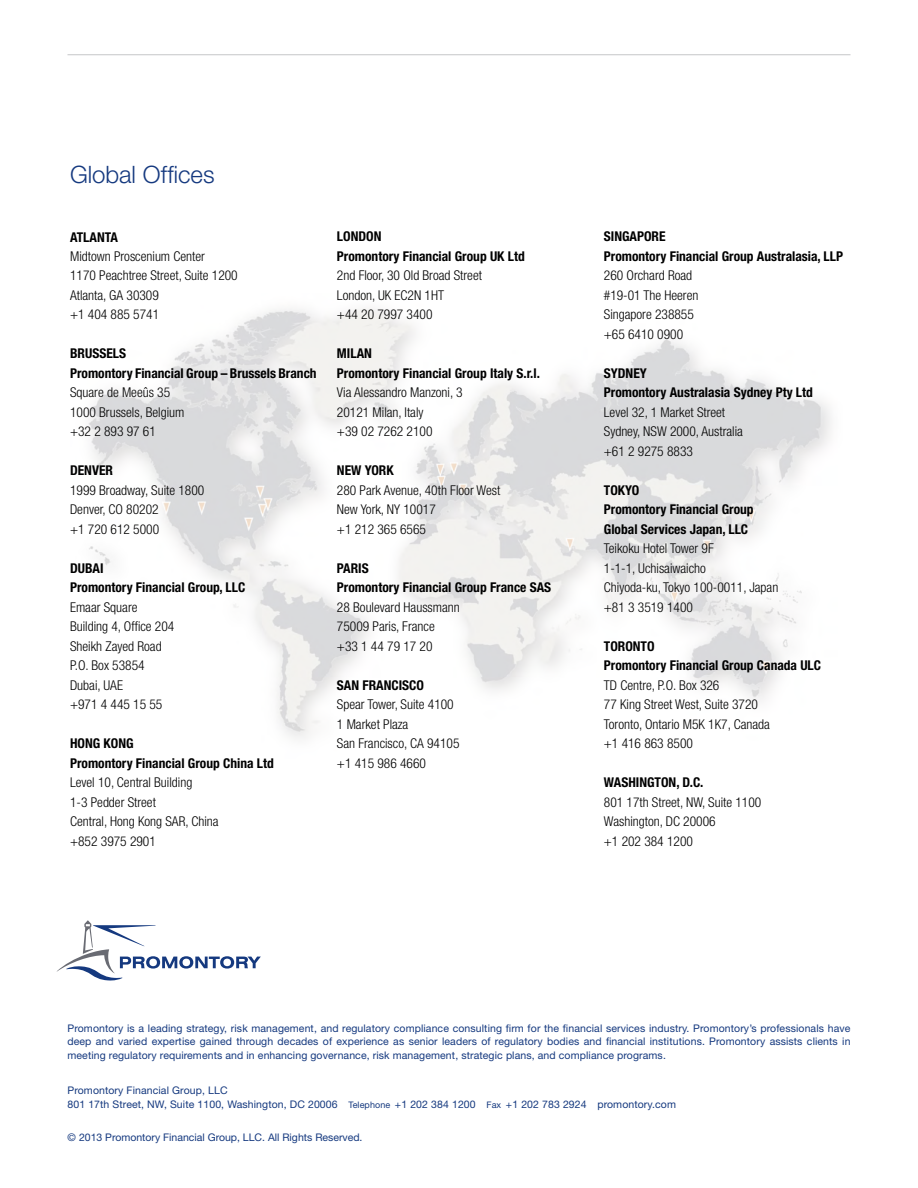
<style>
.page{position:relative;width:918px;height:1188px;background:#fff}
.page>*{position:absolute;margin:0;border:0;box-sizing:border-box;transform-origin:0 0}
.t1{font:300 24px "Helvetica Neue LT Std";color:#15397f}
.t2{font:300 condensed 13.5px/19.5px "Helvetica Neue LT Std";color:#000}
.t3{font:700 condensed 13.5px/19.5px "Helvetica Neue LT Std";color:#000}
.t4{font:10.5px/13.5px "Helvetica Neue LT Std";letter-spacing:.01em;color:#15397f;text-align:justify}
.s1{font-size:9px}
</style>
<div class="page">
<hr style="left:68px;top:54px;width:782px;height:1px;background:#c5c6c8">
<svg style="left:57px;top:920px;width:204px;height:61px"></svg>
<img style="left:88px;top:309px;width:743px;height:429px">
<h1 class="t1" style="left:70px;top:160px;width:146px">Global Offices</h1>
<p class="t3" style="left:70px;top:227px;width:48px">Atlanta</p>
<p class="t2" style="left:70px;top:246px;width:169px">Midtown Proscenium Center<br>1170 Peachtree Street, Suite 1200<br>Atlanta, GA 30309<br>+1 404 885 5741</p>
<p class="t3" style="left:70px;top:344px;width:248px">Brussels<br>Promontory Financial Group – Brussels Branch</p>
<p class="t2" style="left:70px;top:383px;width:116px">Square de Meeûs 35<br>1000 Brussels, Belgium +32 2 893 97 61</p>
<p class="t3" style="left:70px;top:461px;width:44px">Denver</p>
<p class="t2" style="left:70px;top:480px;width:136px">1999 Broadway, Suite 1800<br>Denver, CO 80202<br>+1 720 612 5000</p>
<p class="t3" style="left:70px;top:558px;width:177px">Dubai<br>Promontory Financial Group, LLC</p>
<p class="t2" style="left:70px;top:597px;width:106px">Emaar Square<br>Building 4, Office 204<br>Sheikh Zayed Road<br>P.O. Box 53854<br>Dubai, UAE<br>+971 4 445 15 55</p>
<p class="t3" style="left:70px;top:734px;width:205px">Hong Kong<br>Promontory Financial Group China Ltd</p>
<p class="t2" style="left:70px;top:773px;width:150px">Level 10, Central Building<br>1-3 Pedder Street<br>Central, Hong Kong SAR, China +852 3975 2901</p>
<p class="t3" style="left:337px;top:227px;width:189px">London<br>Promontory Financial Group UK Ltd</p>
<p class="t2" style="left:337px;top:266px;width:147px">2nd Floor, 30 Old Broad Street<br>London, UK EC2N 1HT<br>+44 20 7997 3400</p>
<p class="t3" style="left:337px;top:344px;width:204px">Milan<br>Promontory Financial Group Italy S.r.l.</p>
<p class="t2" style="left:337px;top:383px;width:127px">Via Alessandro Manzoni, 3<br>20121 Milan, Italy<br>+39 02 7262 2100</p>
<p class="t3" style="left:337px;top:461px;width:58px">New York</p>
<p class="t2" style="left:337px;top:480px;width:165px">280 Park Avenue, 40th Floor West<br>New York, NY 10017<br>+1 212 365 6565</p>
<p class="t3" style="left:337px;top:558px;width:216px">Paris<br>Promontory Financial Group France SAS</p>
<p class="t2" style="left:337px;top:597px;width:124px">28 Boulevard Haussmann<br>75009 Paris, France<br>+33 1 44 79 17 20</p>
<p class="t3" style="left:337px;top:675px;width:89px">San Francisco</p>
<p class="t2" style="left:337px;top:695px;width:124px">Spear Tower, Suite 4100<br>1 Market Plaza<br>San Francisco, CA 94105 +1 415 986 4660</p>
<p class="t3" style="left:604px;top:227px;width:241px">Singapore<br>Promontory Financial Group Australasia, LLP</p>
<p class="t2" style="left:604px;top:266px;width:96px">260 Orchard Road #19-01 The Heeren<br>Singapore 238855 +65 6410 0900</p>
<p class="t3" style="left:604px;top:363px;width:211px">Syd ney<br>Promontory Australasia Sydney Pty Ltd</p>
<p class="t2" style="left:604px;top:402px;width:141px">Level 32, 1 Market Street<br>Sydney, NSW 2000, Australia +61 2 9275 8833</p>
<p class="t3" style="left:604px;top:480px;width:151px">Tokyo<br>Promontory Financial Group<br>Global Services Japan, LLC</p>
<p class="t2" style="left:604px;top:539px;width:176px">Teikoku Hotel Tower 9F<br>1-1-1, Uchisaiwaicho<br>Chiyoda-ku, Tokyo 100-0011, Japan +81 3 3519 1400</p>
<p class="t3" style="left:604px;top:636px;width:219px">Toronto<br>Promontory Financial Group Canada ULC</p>
<p class="t2" style="left:604px;top:675px;width:168px">TD Centre, P.O. Box 326<br>77 King Street West, Suite 3720<br>Toronto, Ontario M5K 1K7, Canada +1 416 863 8500</p>
<p class="t3" style="left:604px;top:772px;width:9px">Wash</p>
<p class="t3" style="left:636px;top:772px;width:69px">ington, D.C.</p>
<p class="t2" style="left:604px;top:792px;width:159px">801 17th Street, NW, Suite 1100<br>Washington, DC 20006<br>+1 202 384 1200</p>
<p class="t4" style="left:68px;top:1021px;width:785px">Promontory is a leading strategy, risk management, and regulatory compliance consulting firm for the financial services industry. Promontory’s professionals have deep and varied expertise gained through decades of experience as senior leaders of regulatory bodies and financial institutions. Promontory assists clients in meeting regulatory requirements and in enhancing governance, risk management, strategic plans, and compliance programs.</p>
<p class="t4" style="left:68px;top:1084px;width:610px">Promontory Financial Group, LLC<br>801 17th Street, NW, Suite 1100, Washington, DC 20006 <span class="s1">Telephone</span> +1 202 384 1200 <span class="s1">Fax</span> +1 202 783 2924 promontory.com</p>
<p class="t4" style="left:67px;top:1131px;width:297px">© 2013 Promontory Financial Group, LLC. All Rights Reserved.</p>
</div>
